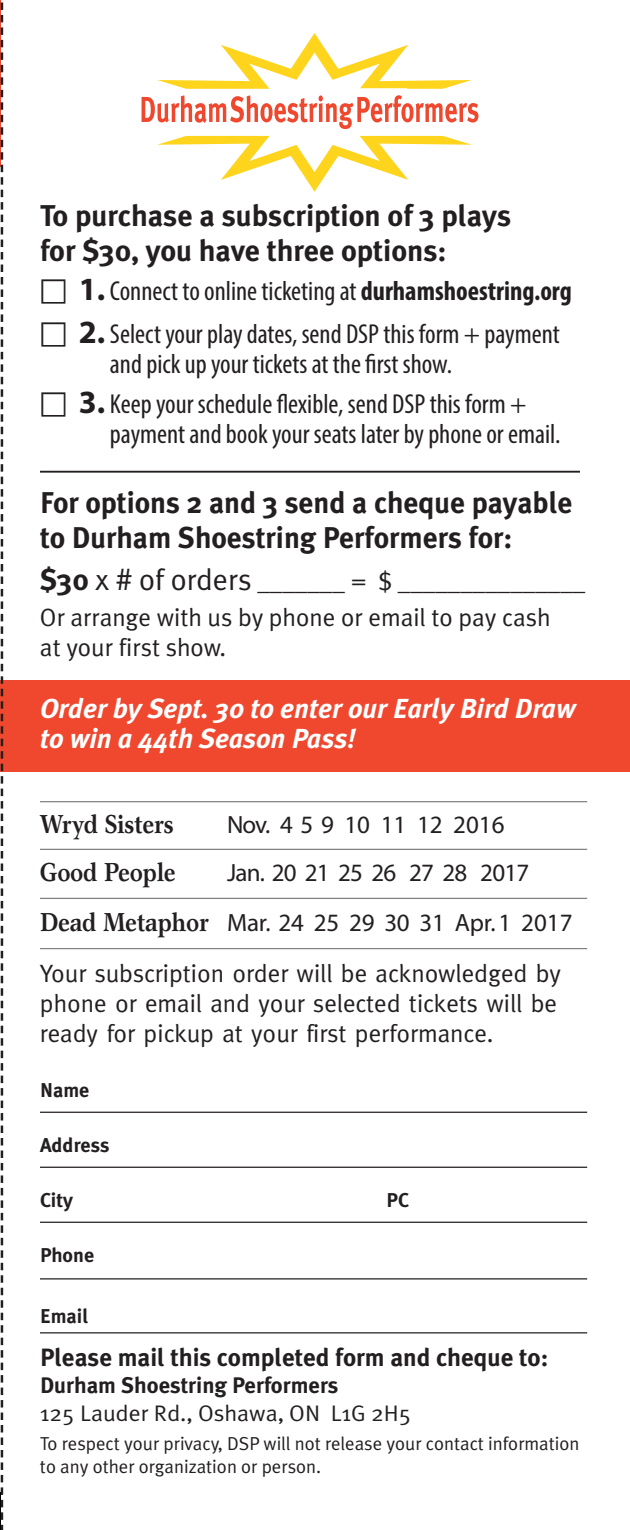
<style>
.page{position:relative;width:630px;height:1530px;background:#fff}
.page>*{position:absolute;margin:0;border:0;box-sizing:border-box;transform-origin:0 0}
.t1{font:700 30px/35px "Meta Plus";color:#231f20}
.t2{font:condensed 27.5px/30px "Myriad Pro";color:#231f20}
.t3{font:italic 700 27.5px/30px "Meta Plus";color:#fff}
.t4{font:700 26.25px "Garth Graphic";letter-spacing:-.015em;color:#231f20;scale:.85 1}
.t5{font:25px/30px "Meta";color:#231f20}
.t6{font:25px/35.5px "Meta Plus Normal";color:#231f20}
.t7{font:25px/50px "Myriad";letter-spacing:-.01em;color:#231f20}
.t8{font:700 25px "Meta Plus";color:#231f20}
.t9{font:22.5px "Meta Plus Normal";color:#231f20;scale:1.05 1}
.t10{font:700 22.5px "Meta Plus";color:#231f20}
.t11{font:700 20px "Meta Plus";color:#231f20}
.t12{font:18.75px/22.5px "Meta Plus Normal";color:#231f20}
.s1{font-family:"Myriad";font-weight:700;font-stretch:normal;font-size:32.5px}
.s2{font-weight:700}
.s3{font-family:"Meta Plus";font-weight:700;font-size:30px}
.s4{font-size:30px}
.s5{font-family:"Garth Graphic";font-weight:700;font-size:26.25px}
</style>
<div class="page">
<div style="left:0;top:680px;width:630px;height:92px;background:#ef482e"></div>
<svg style="left:142px;top:95px;width:336px;height:34px"></svg>
<svg style="left:157px;top:33px;width:315px;height:56px"></svg>
<svg style="left:157px;top:136px;width:315px;height:56px"></svg>
<hr style="left:40px;top:801px;width:547px;height:1px;background:#808285">
<hr style="left:40px;top:849px;width:547px;height:1px;background:#808285">
<hr style="left:40px;top:898px;width:547px;height:1px;background:#808285">
<hr style="left:40px;top:948px;width:547px;height:1px;background:#808285">
<hr style="left:40px;top:1112px;width:547px;height:1px;background:#231f20">
<hr style="left:40px;top:1167px;width:547px;height:1px;background:#231f20">
<hr style="left:40px;top:1222px;width:547px;height:1px;background:#231f20">
<hr style="left:40px;top:1278px;width:547px;height:2px;background:#231f20">
<hr style="left:40px;top:1332px;width:547px;height:1px;background:#231f20">
<hr style="left:40px;top:471px;width:540px;height:2px;background:#231f20">
<hr style="left:0;top:0;width:1px;height:167px;background:#ef482e">
<svg style="left:1px;top:2px;width:2px;height:1528px"></svg>
<hr style="left:0;top:1493px;width:1px;height:37px;background:#010101">
<p class="t1" style="left:40px;top:198px;width:473px">To purchase a subscription of 3 plays for $30, you have three options:</p>
<p class="t2" style="left:79px;top:278px;width:494px"><span class="s1">1.</span> Connect to online ticketing at <span class="s2">durhamshoestring.org</span></p>
<p class="t2" style="left:110px;top:321px;width:451px;text-indent:-31px"><span class="s1">2.</span> Select your play dates, send DSP this form + payment and pick up your tickets at the first show.</p>
<p class="t2" style="left:110px;top:391px;width:452px;text-indent:-31px"><span class="s1">3.</span> Keep your schedule flexible, send DSP this form + payment and book your seats later by phone or email.</p>
<p class="t1" style="left:40px;top:485px;width:534px">For options 2 and 3 send a cheque payable to Durham Shoestring Performers for:</p>
<p class="t6" style="left:40px;top:564px;width:547px"><span class="s3">$30</span> <span class="s4">x # of orders</span> _______ = $ _______________<br>Or arrange with us by phone or email to pay cash</p>
<p class="t6" style="left:40px;top:629px;width:188px">at your first show.</p>
<p class="t3" style="left:40px;top:694px;width:537px">Order by Sept. 30 to enter our Early Bird Draw to win a 44th Season Pass!</p>
<p class="t4" style="left:40px;top:814px;width:159px">Wryd Sisters</p>
<p class="t7" style="left:227px;top:802px;width:279px">Nov. 4 5 9 10 11 12 2016</p>
<p class="t4" style="left:40px;top:862px;width:161px">Good People</p>
<p class="t7" style="left:40px;top:849px;width:534px;text-indent:187px">Jan. 20 21 25 26 27 28 2017<br><span class="s5">Dead Metaphor</span> Mar. 24 25 29 30 31 Apr.1 2017</p>
<p class="t5" style="left:40px;top:959px;width:522px">Your subscription order will be acknowledged by phone or email and your selected tickets will be ready for pickup at your first performance.</p>
<p class="t11" style="left:40px;top:1079px;width:51px">Name</p>
<p class="t11" style="left:40px;top:1134px;width:71px">Address</p>
<p class="t11" style="left:40px;top:1189px;width:35px">City</p>
<p class="t11" style="left:387px;top:1189px;width:24px">PC</p>
<p class="t11" style="left:40px;top:1244px;width:56px">Phone</p>
<p class="t11" style="left:40px;top:1304px;width:50px">Email</p>
<p class="t8" style="left:40px;top:1342px;width:510px">Please mail this completed form and cheque to:</p>
<p class="t10" style="left:40px;top:1372px;width:300px">Durham Shoestring Performers</p>
<p class="t9" style="left:40px;top:1400px;width:355px">125 Lauder Rd., Oshawa, ON L1G 2H5</p>
<p class="t12" style="left:40px;top:1433px;width:541px">To respect your privacy, DSP will not release your contact information to any other organization or person.</p>
</div>
